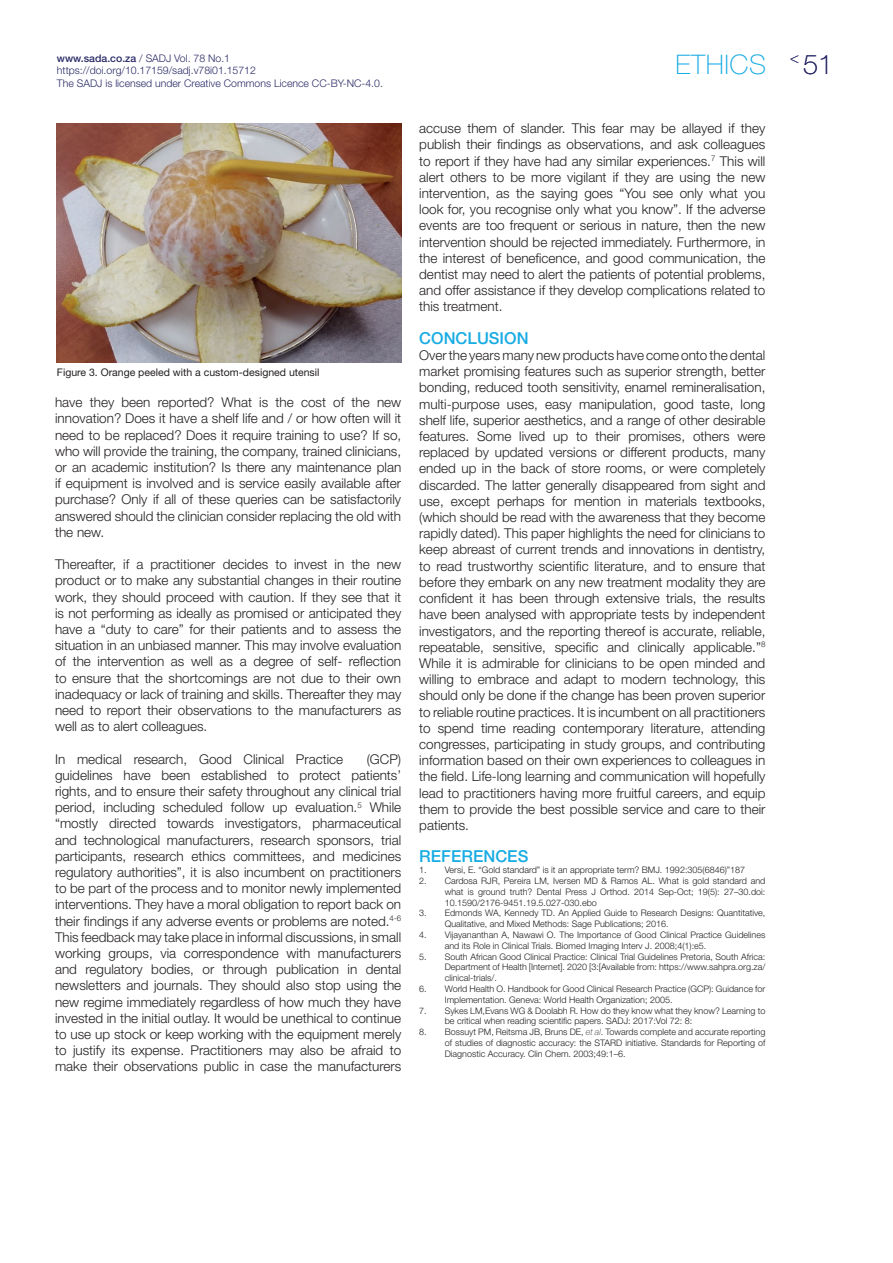
<style>
.page{position:relative;width:893px;height:1263px;background:#fff}
.page>*{position:absolute;margin:0;border:0;box-sizing:border-box;transform-origin:0 0}
.t1{font:100 27px "Helvetica Neue LT Std";letter-spacing:.02em;color:#18ace3}
.t2{font:500 16.5px "Helvetica Neue LT Std";color:#18ace3}
.t3{font:300 13.5px/16.2px "Helvetica Neue LT Std";color:#231f20;text-align:justify}
.t4{font:300 10.5px/12.6px "Helvetica Neue LT Std";color:#292a66}
.t5{font:10.5px "Helvetica Neue LT Std";color:#231f20}
.t6{font:300 9px/10.8px "Helvetica Neue LT Std";color:#231f20}
.s1{font-weight:500}
.s2{color:#292a66}
.s3{font-weight:100;font-style:italic}
</style>
<div class="page">
<img style="left:57px;top:124px;width:344px;height:239px">
<p class="t4" style="left:57px;top:52px;width:327px"><span class="s1">www.sada.co.za</span> / SADJ Vol. 78 No.1 https://doi.org/10.17159/sadj.v78i01.15712<br>The SADJ is licensed under Creative Commons Licence CC-BY-NC-4.0.</p>
<p class="t5" style="left:57px;top:366px;width:264px">Figure 3. Orange peeled with a custom-designed utensil</p>
<p class="t3" style="left:55px;top:394px;width:348px">have they been reported? What is the cost of the new innovation? Does it have a shelf life and / or how often will it need to be replaced? Does it require training to use? If so, who will provide the training, the company, trained clinicians, or an academic institution? Is there any maintenance plan if equipment is involved and is service easily available after purchase? Only if all of these queries can be satisfactorily answered should the clinician consider replacing the old with the new.</p>
<p class="t3" style="left:55px;top:556px;width:348px">Thereafter, if a practitioner decides to invest in the new product or to make any substantial changes in their routine work, they should proceed with caution. If they see that it is not performing as ideally as promised or anticipated they have a “duty to care” for their patients and to assess the situation in an unbiased manner. This may involve evaluation of the intervention as well as a degree of self- reflection to ensure that the shortcomings are not due to their own inadequacy or lack of training and skills. Thereafter they may need to report their observations to the manufacturers as well as to alert colleagues.</p>
<p class="t3" style="left:55px;top:750px;width:290px">In medical research, Good Clinical Practice</p>
<p class="t3" style="left:55px;top:750px;width:348px;text-indent:312px">(GCP) guidelines have been established to protect patients’ rights, and to ensure their safety throughout any clinical trial period, including scheduled follow up evaluation.<sup>5</sup> While “mostly directed towards investigators, pharmaceutical and technological manufacturers, research sponsors, trial participants, research ethics committees, and medicines regulatory authorities”, it is also incumbent on practitioners to be part of the process and to monitor newly implemented interventions. They have a moral obligation to report back on their findings if any adverse events or problems are noted.<sup>4-6<br></sup>This feedback may take place in informal discussions, in small working groups, via correspondence with manufacturers and regulatory bodies, or through publication in dental newsletters and journals. They should also stop using the new regime immediately regardless of how much they have invested in the initial outlay. It would be unethical to continue to use up stock or keep working with the equipment merely to justify its expense. Practitioners may also be afraid to make their observations public in case the manufacturers</p>
<h1 class="t1" style="left:675px;top:48px;width:159px">ETHICS <sup>&lt;</sup> <span class="s2">51</span></h1>
<p class="t3" style="left:419px;top:120px;width:348px">accuse them of slander. This fear may be allayed if they publish their findings as observations, and ask colleagues to report if they have had any similar experiences.<sup>7</sup> This will alert others to be more vigilant if they are using the new intervention, as the saying goes “You see only what you look for, you recognise only what you know”. If the adverse events are too frequent or serious in nature, then the new intervention should be rejected immediately. Furthermore, in the interest of beneficence, and good communication, the dentist may need to alert the patients of potential problems, and offer assistance if they develop complications related to this treatment.</p>
<p class="t2" style="left:419px;top:328px;width:111px">CONCLUSION</p>
<p class="t3" style="left:419px;top:347px;width:348px">Over the years many new products have come onto the dental market promising features such as superior strength, better bonding, reduced tooth sensitivity, enamel remineralisation, multi-purpose uses, easy manipulation, good taste, long shelf life, superior aesthetics, and a range of other desirable features. Some lived up to their promises, others were replaced by updated versions or different products, many ended up in the back of store rooms, or were completely discarded. The latter generally disappeared from sight and use, except perhaps for mention in materials textbooks, (which should be read with the awareness that they become rapidly dated). This paper highlights the need for clinicians to keep abreast of current trends and innovations in dentistry, to read trustworthy scientific literature, and to ensure that before they embark on any new treatment modality they are confident it has been through extensive trials, the results have been analysed with appropriate tests by independent investigators, and the reporting thereof is accurate, reliable, repeatable, sensitive, specific and clinically applicable.”<sup>8<br></sup>While it is admirable for clinicians to be open minded and willing to embrace and adapt to modern technology, this should only be done if the change has been proven superior to reliable routine practices. It is incumbent on all practitioners to spend time reading contemporary literature, attending congresses, participating in study groups, and contributing information based on their own experiences to colleagues in the field. Life-long learning and communication will hopefully lead to practitioners having more fruitful careers, and equip them to provide the best possible service and care to their patients.</p>
<p class="t2" style="left:419px;top:847px;width:111px">REFERENCES</p>
<p class="t6" style="left:419px;top:864px;width:327px">1. Versi, E. “Gold standard” is it an appropriate term? BMJ. 1992:305(6846)”187</p>
<p class="t6" style="left:445px;top:875px;width:322px;text-align:justify;text-indent:-25px">2. Cardosa RJR, Pereira LM, Iversen MD &amp; Ramos AL. What is gold standard and what is ground truth? Dental Press J Orthod. 2014 Sep-Oct; 19(5): 27–30.doi:<br>10.1590/2176-9451.19.5.027-030.ebo</p>
<p class="t6" style="left:445px;top:907px;width:322px;text-indent:-25px">3. Edmonds WA, Kennedy TD. An Applied Guide to Research Designs: Quantitative,<br>Qualitative, and Mixed Methods: Sage Publications; 2016.</p>
<p class="t6" style="left:445px;top:929px;width:322px;text-indent:-25px">4. Vijayananthan A, Nawawi O. The Importance of Good Clinical Practice Guidelines and its Role in Clinical Trials. Biomed Imaging Interv J. 2008;4(1):e5.</p>
<p class="t6" style="left:445px;top:951px;width:322px;text-align:justify;text-indent:-25px">5. South African Good Clinical Practice: Clinical Trial Guidelines Pretoria, South Africa:<br>Department of Health [Internet]. 2020 [3:[Available from: https://www.sahpra.org.za/ clinical-trials/.</p>
<p class="t6" style="left:445px;top:983px;width:322px;text-indent:-25px">6. World Health O. Handbook for Good Clinical Research Practice (GCP): Guidance for<br>Implementation. Geneva: World Health Organization; 2005.</p>
<p class="t6" style="left:445px;top:1005px;width:322px;text-indent:-25px">7. Sykes LM,Evans WG &amp; Doolabh R. How do they know what they know? Learning to be critical when reading scientific papers. SADJ: 2017:Vol 72: 8:</p>
<p class="t6" style="left:445px;top:1026px;width:322px;text-align:justify;text-indent:-25px">8. Bossuyt PM, Reitsma JB, Bruns DE, <span class="s3">et al</span>. Towards complete and accurate reporting of studies of diagnostic accuracy: the STARD initiative. Standards for Reporting of Diagnostic Accuracy. Clin Chem. 2003;49:1–6.</p>
</div>
